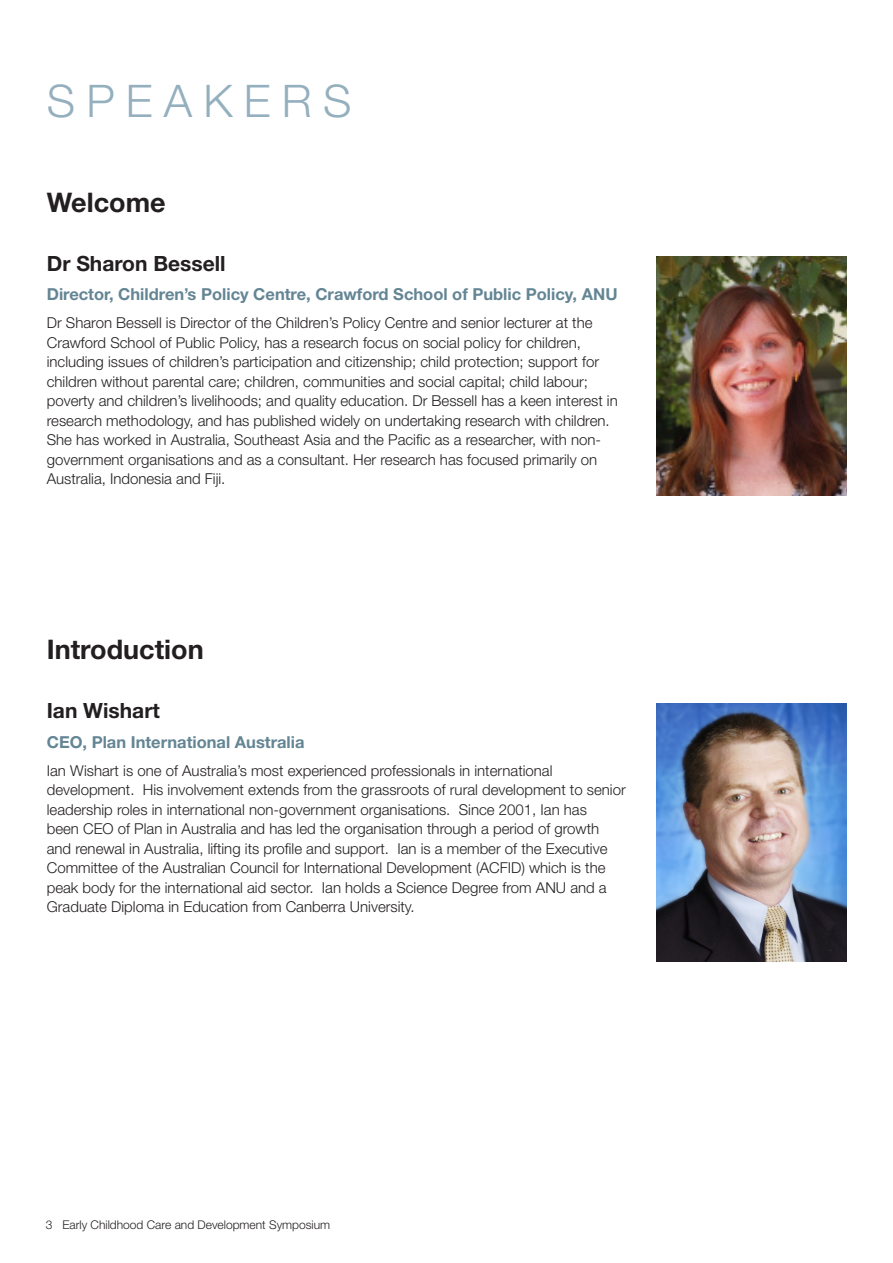
<style>
.page{position:relative;width:893px;height:1263px;background:#fff}
.page>*{position:absolute;margin:0;border:0;box-sizing:border-box;transform-origin:0 0}
.PL{font:300 45px "Helvetica Neue LT Std";letter-spacing:.25em;color:#94afbd}
.body{font:700 27px "Helvetica Neue LT Std";color:#231f20}
.Speaker_name{font:700 21px "Helvetica Neue LT Std";color:#231f20}
.Speaker_Position_tit{font:700 16.5px "Helvetica Neue LT Std";color:#638594}
.Speaker_name-2{font:300 15px/19.5px "Helvetica Neue LT Std";color:#231f20}
.Speaker_Position_tit-2{font:300 15px/19.5px "Helvetica Neue LT Std";color:#231f20}
.t1{font:300 12px "Helvetica Neue LT Std";color:#231f20}
</style>
<div class="page">
<img style="left:656px;top:256px;width:190px;height:240px">
<img style="left:656px;top:704px;width:190px;height:257px">
<p class="PL" style="left:47px;top:74px;width:306px">SPEAKERS</p>
<p class="body" style="left:47px;top:185px;width:120px">Welcome</p>
<p class="Speaker_name" style="left:47px;top:250px;width:180px">Dr Sharon Bessell</p>
<p class="Speaker_Position_tit" style="left:47px;top:284px;width:572px">Director, Children’s Policy Centre, Crawford School of Public Policy, ANU</p>
<p class="Speaker_name-2" style="left:47px;top:313px;width:572px">Dr Sharon Bessell is Director of the Children’s Policy Centre and senior lecturer at the Crawford School of Public Policy, has a research focus on social policy for children, including issues of children’s participation and citizenship; child protection; support for children without parental care; children, communities and social capital; child labour; poverty and children’s livelihoods; and quality education. Dr Bessell has a keen interest in research methodology, and has published widely on undertaking research with children.<br>She has worked in Australia, Southeast Asia and the Pacific as a researcher, with non&shy;government organisations and as a consultant. Her research has focused primarily on Australia, Indonesia and Fiji.</p>
<p class="body" style="left:47px;top:633px;width:158px">Introduction</p>
<p class="Speaker_name" style="left:47px;top:698px;width:115px">Ian Wishart</p>
<p class="Speaker_Position_tit" style="left:47px;top:732px;width:259px">CEO, Plan International Australia</p>
<p class="Speaker_Position_tit-2" style="left:47px;top:760px;width:580px">Ian Wishart is one of Australia’s most experienced professionals in international development. His involvement extends from the grassroots of rural development to senior leadership roles in international non-government organisations. Since 2001, Ian has<br>been CEO of Plan in Australia and has led the organisation through a period of growth and renewal in Australia, lifting its profile and support. Ian is a member of the Executive Committee of the Australian Council for International Development (ACFID) which is the peak body for the international aid sector. Ian holds a Science Degree from ANU and a Graduate Diploma in Education from Canberra University.</p>
<p class="t1" style="left:46px;top:1217px;width:286px">3 Early Childhood Care and Development Symposium</p>
</div>
